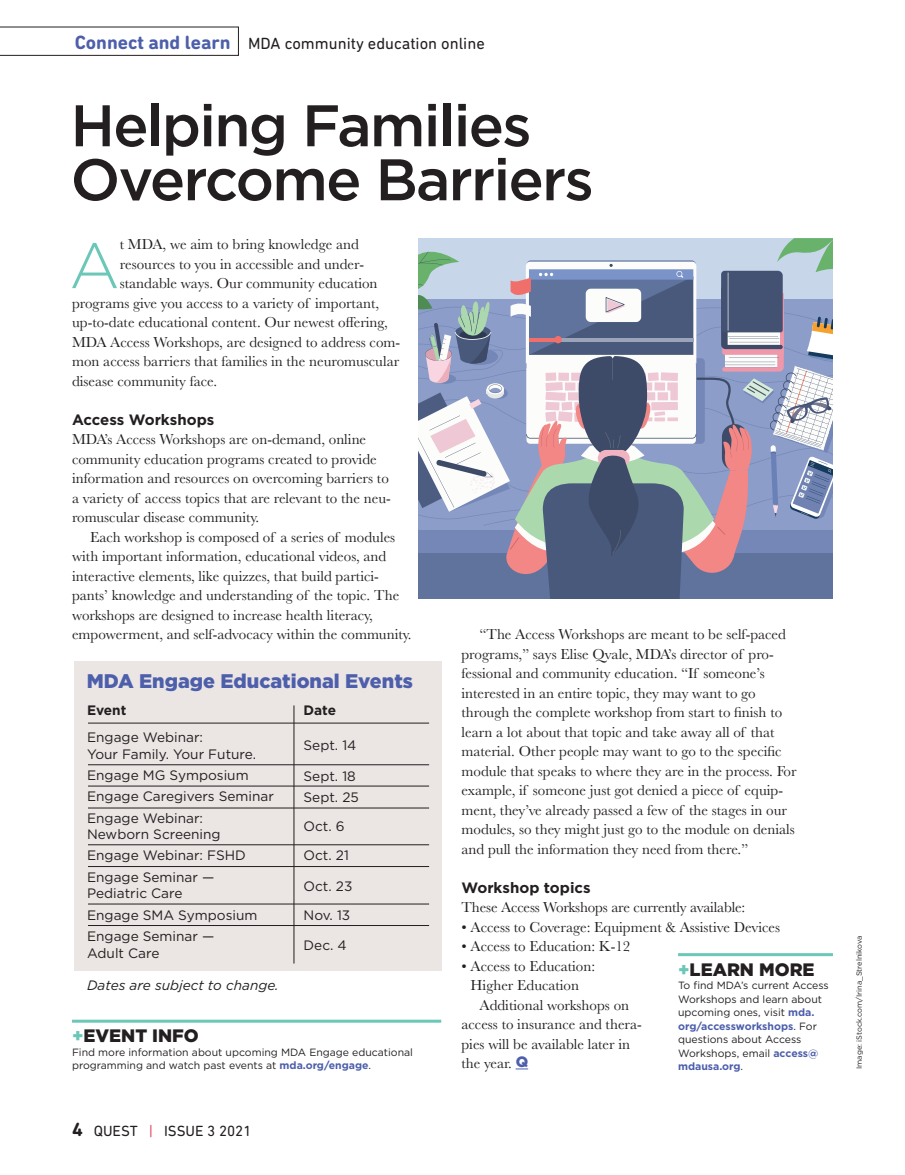
<style>
.page{position:relative;width:905px;height:1175px;background:#fff}
.page>*{position:absolute;margin:0;border:0;box-sizing:border-box;transform-origin:0 0}
.NEW_Body_Drop_Cap{font:300 64.05px "Gotham";color:#6bc7b8}
.NEW_PN_Heads{font:500 58.5px/54px "Gotham";letter-spacing:-.03em;color:#231f20}
.NEW_Sidebar_Head{font:900 19.65px "Gotham";color:#4d5fab}
.NEW_CTA_Headline{font:900 18px "Gotham";color:#231f20}
.t1{font:16.5px "DIN Next Rounded LT Pro";color:#231f20}
.NEW_Body_Indent{font:15px/19.5px "Baskerville";color:#231f20}
.NEW_Body_No_Indent{font:15px/19.5px "Baskerville";color:#231f20;text-align:center}
.NEW_Body_Drop_Cap-2{font:15px "Baskerville";color:#231f20}
.NEW_Subhead{font:700 15px "Gotham";color:#231f20}
.t2{font:15px "DIN Next Rounded LT Pro";color:#231f20}
.NEW_Sidebar_Text{font:13.65px/21.1px "Gotham";color:#231f20}
.t3{font:italic 13.65px "Gotham";color:#231f20}
.NEW_Sidebar_Text-2{font:700 13.65px "Gotham";letter-spacing:-.005em;color:#231f20}
.NEW_CTA{font:10.5px/13.5px "Gotham";color:#231f20}
.t4{font:7.5px "Gotham";color:#231f20}
.s1{font-weight:700;font-size:19.5px;color:#4d5fab}
.s2{color:#6bc7b8}
.s3{font-weight:700;color:#4d5fab}
.s4{font-weight:700;font-size:19.5px}
.s5{color:#e74460}
.s6{font-family:"Gotham";font-weight:900;color:#4d5fab}
</style>
<div class="page">
<svg style="left:0;top:27px;width:238px;height:29px"></svg>
<svg style="left:515px;top:1068px;width:13px;height:1px"></svg>
<hr style="left:72px;top:1019px;width:369px;height:3px;background:#6bc7b8">
<div style="left:74px;top:661px;width:367px;height:309px;background:#ebe5e4"></div>
<hr style="left:293px;top:705px;width:1px;height:258px;background:#231f20">
<hr style="left:88px;top:722px;width:341px;height:1px;background:#231f20">
<hr style="left:88px;top:764px;width:341px;height:1px;background:#231f20">
<hr style="left:88px;top:785px;width:341px;height:1px;background:#231f20">
<hr style="left:88px;top:807px;width:341px;height:1px;background:#231f20">
<hr style="left:88px;top:844px;width:341px;height:1px;background:#231f20">
<hr style="left:88px;top:866px;width:341px;height:1px;background:#231f20">
<hr style="left:88px;top:903px;width:341px;height:1px;background:#231f20">
<hr style="left:88px;top:925px;width:341px;height:1px;background:#231f20">
<svg style="left:418px;top:238px;width:414px;height:360px;background:#939bb3"></svg>
<svg style="left:510px;top:537px;width:9px;height:12px"></svg>
<hr style="left:678px;top:953px;width:154px;height:3px;background:#6bc7b8">
<p class="t1" style="left:75px;top:34px;width:411px"><span class="s1">Connect and learn</span> MDA community education online</p>
<p class="NEW_PN_Heads" style="left:70px;top:97px;width:524px">Helping Families<br>Overcome Barriers</p>
<p class="NEW_Body_Drop_Cap" style="left:69px;top:230px;width:52px">A</p>
<p class="NEW_Body_Drop_Cap-2" style="left:120px;top:235px;width:240px">t MDA, we aim to bring knowledge and</p>
<p class="NEW_Body_Drop_Cap-2" style="left:120px;top:254px;width:246px">resources to you in accessible and under-</p>
<p class="NEW_Body_Drop_Cap-2" style="left:120px;top:274px;width:259px">standable ways. Our community education</p>
<p class="NEW_Body_Drop_Cap-2" style="left:72px;top:293px;width:308px">programs give you access to a variety of important,</p>
<p class="NEW_Body_Drop_Cap-2" style="left:72px;top:313px;width:317px">up-to-date educational content. Our newest offering,</p>
<p class="NEW_Body_Drop_Cap-2" style="left:72px;top:332px;width:330px">MDA Access Workshops, are designed to address com-</p>
<p class="NEW_Body_Drop_Cap-2" style="left:72px;top:352px;width:328px">mon access barriers that families in the neuromuscular</p>
<p class="NEW_Body_Drop_Cap-2" style="left:72px;top:371px;width:147px">disease community face.</p>
<p class="NEW_Subhead" style="left:72px;top:411px;width:144px">Access Workshops</p>
<p class="NEW_Body_No_Indent" style="left:72px;top:430px;width:320px;text-align:left">MDA’s Access Workshops are on-demand, online community education programs created to provide information and resources on overcoming barriers to a variety of access topics that are relevant to the neu&shy;romuscular disease community.</p>
<p class="NEW_Body_Indent" style="left:72px;top:527px;width:341px;text-indent:18px">Each workshop is composed of a series of modules with important information, educational videos, and interactive elements, like quizzes, that build partici&shy;pants’ knowledge and understanding of the topic. The workshops are designed to increase health literacy, empowerment, and self-advocacy within the community.</p>
<p class="NEW_Sidebar_Head" style="left:87px;top:670px;width:327px">MDA Engage Educational Events</p>
<p class="NEW_Sidebar_Text-2" style="left:87px;top:702px;width:41px">Event</p>
<p class="NEW_Sidebar_Text" style="left:87px;top:729px;width:170px;line-height:16.6px">Engage Webinar:<br>Your Family. Your Future.</p>
<p class="NEW_Sidebar_Text" style="left:87px;top:764px;width:188px">Engage MG Symposium<br>Engage Caregivers Seminar<br>Engage Webinar:</p>
<p class="NEW_Sidebar_Text" style="left:87px;top:823px;width:160px">Newborn Screening<br>Engage Webinar: FSHD<br>Engage Seminar —</p>
<p class="NEW_Sidebar_Text" style="left:87px;top:882px;width:172px">Pediatric Care<br>Engage SMA Symposium<br>Engage Seminar —</p>
<p class="NEW_Sidebar_Text" style="left:87px;top:941px;width:74px">Adult Care</p>
<p class="t3" style="left:87px;top:977px;width:193px">Dates are subject to change.</p>
<p class="NEW_Sidebar_Text-2" style="left:303px;top:702px;width:34px">Date</p>
<p class="NEW_Sidebar_Text" style="left:303px;top:734px;width:54px">Sept. 14</p>
<p class="NEW_Sidebar_Text" style="left:303px;top:765px;width:54px">Sept. 18</p>
<p class="NEW_Sidebar_Text" style="left:303px;top:786px;width:57px">Sept. 25</p>
<p class="NEW_Sidebar_Text" style="left:303px;top:815px;width:43px">Oct. 6</p>
<p class="NEW_Sidebar_Text" style="left:303px;top:844px;width:47px">Oct. 21</p>
<p class="NEW_Sidebar_Text" style="left:303px;top:875px;width:50px">Oct. 23</p>
<p class="NEW_Sidebar_Text" style="left:303px;top:904px;width:48px">Nov. 13</p>
<p class="NEW_Sidebar_Text" style="left:303px;top:934px;width:45px">Dec. 4</p>
<p class="NEW_CTA_Headline" style="left:72px;top:1025px;width:128px"><span class="s2">+</span>EVENT INFO</p>
<p class="NEW_CTA" style="left:72px;top:1045px;width:342px">Find more information about upcoming MDA Engage educational programming and watch past events at <span class="s3">mda.org/engage</span>.</p>
<p class="t2" style="left:72px;top:1122px;width:181px"><span class="s4">4</span> QUEST <span class="s5">|</span> ISSUE 3 2021</p>
<p class="NEW_Body_Indent" style="left:461px;top:625px;width:336px;text-indent:18px">“The Access Workshops are meant to be self-paced programs,” says Elise Qvale, MDA’s director of pro&shy;fessional and community education. “If someone’s interested in an entire topic, they may want to go through the complete workshop from start to finish to learn a lot about that topic and take away all of that material. Other people may want to go to the specific module that speaks to where they are in the process. For example, if someone just got denied a piece of equip&shy;ment, they’ve already passed a few of the stages in our modules, so they might just go to the module on denials and pull the information they need from there.”</p>
<p class="NEW_Subhead" style="left:461px;top:879px;width:131px">Workshop topics</p>
<p class="NEW_Body_No_Indent" style="left:461px;top:898px;width:285px">These Access Workshops are currently available:</p>
<p class="NEW_Body_No_Indent" style="left:461px;top:917px;width:320px">• Access to Coverage: Equipment &amp; Assistive Devices</p>
<p class="NEW_Body_No_Indent" style="left:461px;top:937px;width:170px">• Access to Education: K-12</p>
<p class="NEW_Body_No_Indent" style="left:461px;top:956px;width:135px">• Access to Education:<br>Higher Education</p>
<p class="NEW_Body_Indent" style="left:461px;top:995px;width:182px;text-indent:18px">Additional workshops on access to insurance and thera&shy;pies will be available later in the year. <span class="s6">Q</span></p>
<p class="NEW_CTA_Headline" style="left:678px;top:958px;width:138px"><span class="s2">+</span>LEARN MORE</p>
<p class="NEW_CTA" style="left:678px;top:978px;width:152px">To find MDA’s current Access<br>Workshops and learn about upcoming ones, visit <span class="s3">mda. org/accessworkshops</span>. For questions about Access<br>Workshops, email <span class="s3">access@ mdausa.org</span>.</p>
<p class="t4" style="left:855px;top:1069px;width:135px;rotate:-90deg">Image: iStock.com/Irina_Strelnikova</p>
</div>
